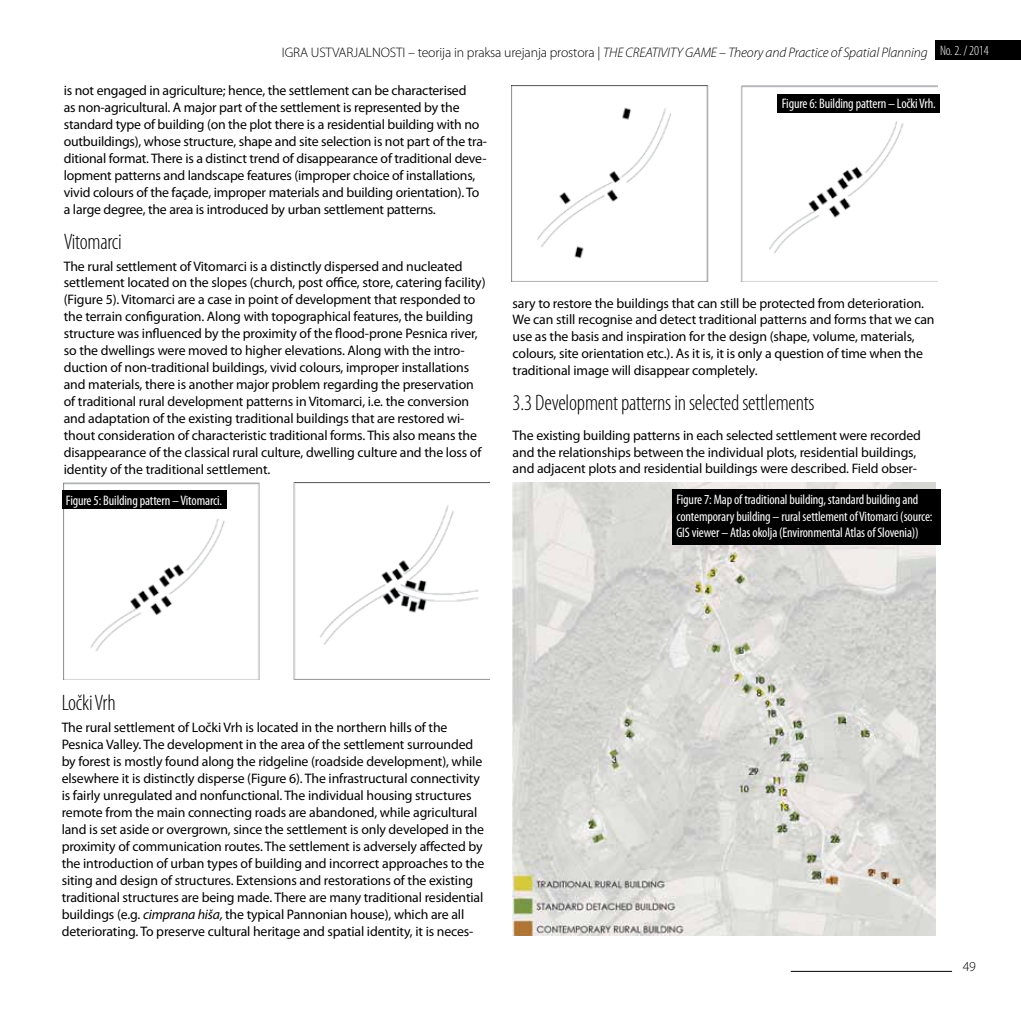
<style>
.page{position:relative;width:1021px;height:1021px;background:#fff}
.page>*{position:absolute;margin:0;border:0;box-sizing:border-box;transform-origin:0 0}
.t1{font:300 condensed 22.5px "Myriad Pro";letter-spacing:-.01em;color:#000}
.t2{font:13.8px/17px "Myriad Pro";letter-spacing:-.01em;color:#000}
.t3{font:condensed 13.8px/16.5px "Myriad Pro";letter-spacing:-.01em;color:#fff}
.t4{font:italic 300 13.8px "Myriad Pro";letter-spacing:-.01em;color:#000}
.t5{font:300 13.8px "Myriad Pro";color:#000}
.s1{font-style:normal}
.s2{font-style:normal;font-stretch:condensed;color:#fff}
.s3{font-style:italic}
</style>
<div class="page">
<hr style="left:790px;top:970px;width:162px;height:1px;background:#000">
<div style="left:935px;top:41px;width:85px;height:19px;background:#000"></div>
<img style="left:64px;top:483px;width:425px;height:196px">
<img style="left:511px;top:85px;width:426px;height:197px">
<div style="left:62px;top:490px;width:164px;height:19px;background:#000"></div>
<div style="left:777px;top:94px;width:163px;height:19px;background:#000"></div>
<img style="left:512px;top:483px;width:423px;height:452px">
<div style="left:672px;top:489px;width:268px;height:55px;background:#000"></div>
<p class="t4" style="left:282px;top:44px;width:708px"><span class="s1">IGRA USTVARJALNOSTI – teorija in praksa urejanja prostora |</span> THE CREATIVITY GAME – Theory and Practice of Spatial Planning <span class="s2">No. 2. / 2014</span></p>
<p class="t2" style="left:64px;top:82px;width:425px">is not engaged in agriculture; hence, the settlement can be characterised<br>as non-agricultural. A major part of the settlement is represented by the standard type of building (on the plot there is a residential building with no outbuildings), whose structure, shape and site selection is not part of the tra&shy;ditional format. There is a distinct trend of disappearance of traditional deve&shy;lopment patterns and landscape features (improper choice of installations, vivid colours of the façade, improper materials and building orientation). To a large degree, the area is introduced by urban settlement patterns.</p>
<h1 class="t1" style="left:64px;top:229px;width:59px">Vitomarci</h1>
<p class="t2" style="left:64px;top:257px;width:423px">The rural settlement of Vitomarci is a distinctly dispersed and nucleated settlement located on the slopes (church, post office, store, catering facility) (Figure 5). Vitomarci are a case in point of development that responded to the terrain configuration. Along with topographical features, the building structure was influenced by the proximity of the flood-prone Pesnica river, so the dwellings were moved to higher elevations. Along with the intro&shy;duction of non-traditional buildings, vivid colours, improper installations and materials, there is another major problem regarding the preservation of traditional rural development patterns in Vitomarci, i.e. the conversion and adaptation of the existing traditional buildings that are restored wi&shy;thout consideration of characteristic traditional forms. This also means the disappearance of the classical rural culture, dwelling culture and the loss of identity of the traditional settlement.</p>
<p class="t3" style="left:781px;top:95px;width:155px">Figure 6: Building pattern – Ločki Vrh.</p>
<p class="t2" style="left:512px;top:294px;width:423px">sary to restore the buildings that can still be protected from deterioration.<br>We can still recognise and detect traditional patterns and forms that we can use as the basis and inspiration for the design (shape, volume, materials, colours, site orientation etc.). As it is, it is only a question of time when the traditional image will disappear completely.</p>
<h1 class="t1" style="left:512px;top:389px;width:303px">3.3 Development patterns in selected settlements</h1>
<p class="t2" style="left:512px;top:426px;width:410px">The existing building patterns in each selected settlement were recorded and the relationships between the individual plots, residential buildings, and adjacent plots and residential buildings were described. Field obser-</p>
<p class="t3" style="left:66px;top:492px;width:158px">Figure 5: Building pattern – Vitomarci.</p>
<h1 class="t1" style="left:62px;top:689px;width:55px">Ločki Vrh</h1>
<p class="t2" style="left:62px;top:718px;width:424px">The rural settlement of Ločki Vrh is located in the northern hills of the Pesnica Valley. The development in the area of the settlement surrounded by forest is mostly found along the ridgeline (roadside development), while elsewhere it is distinctly disperse (Figure 6). The infrastructural connectivity is fairly unregulated and nonfunctional. The individual housing structures remote from the main connecting roads are abandoned, while agricultural land is set aside or overgrown, since the settlement is only developed in the proximity of communication routes. The settlement is adversely affected by the introduction of urban types of building and incorrect approaches to the siting and design of structures. Extensions and restorations of the existing traditional structures are being made. There are many traditional residential buildings (e.g. <span class="s3">cimprana hiša,</span> the typical Pannonian house), which are all deteriorating. To preserve cultural heritage and spatial identity, it is neces-</p>
<p class="t3" style="left:676px;top:491px;width:258px">Figure 7: Map of traditional building, standard building and contemporary building – rural settlement of Vitomarci (source:<br>GIS viewer – Atlas okolja (Environmental Atlas of Slovenia))</p>
<p class="t5" style="left:962px;top:958px;width:15px">49</p>
</div>
